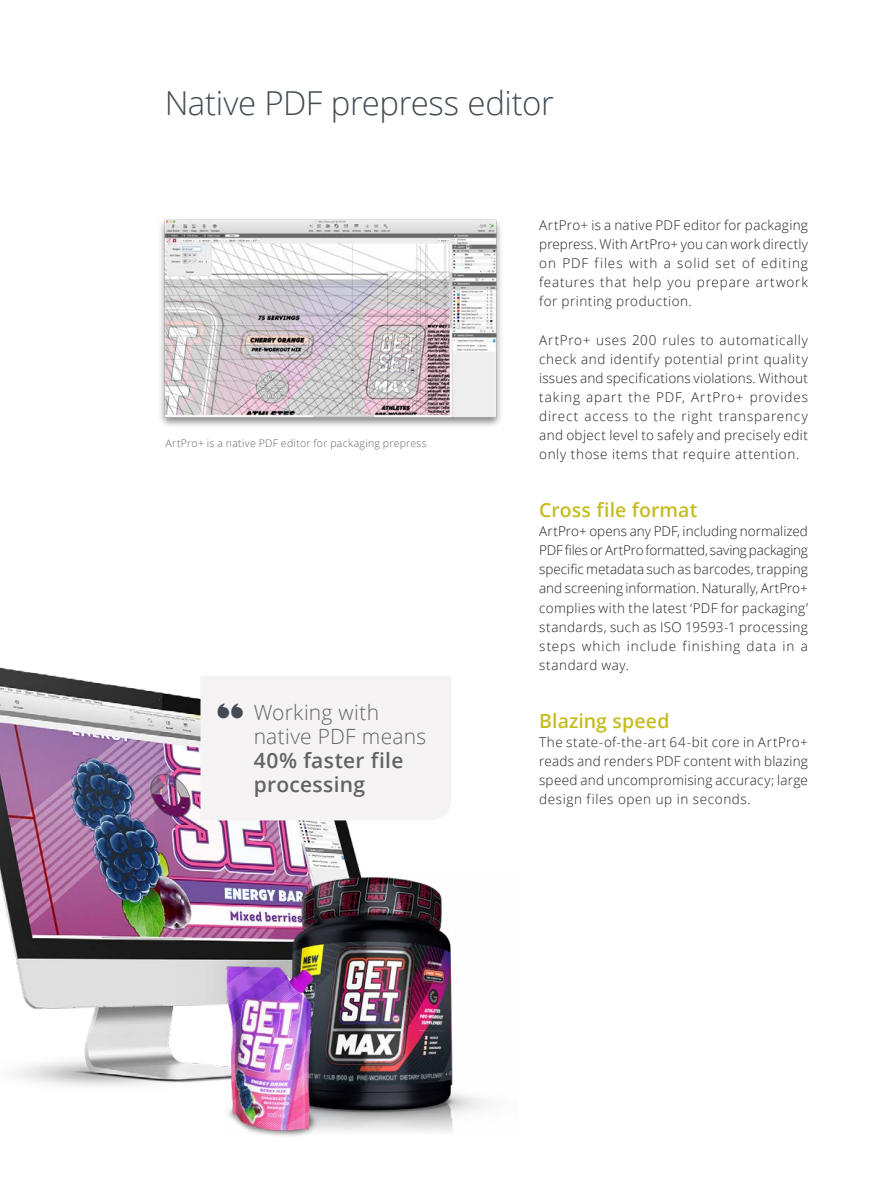
<style>
.page{position:relative;width:893px;height:1187px;background:#fff}
.page>*{position:absolute;margin:0;border:0;box-sizing:border-box;transform-origin:0 0}
.Heading_1{font:300 33px "Open Sans";letter-spacing:-.015em;color:#434c54}
.t1{font:300 21px/24px "Open Sans";letter-spacing:.01em;color:#636366}
.Heading_2{font:600 19.5px "Open Sans";letter-spacing:.005em;color:#c5bd22}
.Body_text_US{font:300 13.5px/19.2px "Open Sans";letter-spacing:.045em;color:#231f20;text-align:justify}
.t2{font:300 10.5px "Open Sans";letter-spacing:.03em;color:#636366}
.s1{font-weight:600}
</style>
<div class="page">
<img style="left:0;top:667px;width:359px;height:419px">
<img style="left:160px;top:219px;width:341px;height:207px">
<img style="left:225px;top:869px;width:261px;height:263px">
<img style="left:194px;top:954px;width:140px;height:183px">
<div style="left:200px;top:675px;width:251px;height:145px;background:#f5f3f4"></div>
<p class="Heading_1" style="left:165px;top:80px;width:391px">Native PDF prepress editor</p>
<p class="t2" style="left:165px;top:436px;width:263px">ArtPro+ is a native PDF editor for packaging prepress</p>
<p class="t1" style="left:254px;top:700px;width:174px">Working with native PDF means<br><span class="s1">40% faster file processing</span></p>
<p class="Body_text_US" style="left:539px;top:215px;width:270px">ArtPro+ is a native PDF editor for packaging prepress. With ArtPro+ you can work directly on PDF files with a solid set of editing features that help you prepare artwork for printing production.</p>
<p class="Body_text_US" style="left:539px;top:330px;width:270px">ArtPro+ uses 200 rules to automatically check and identify potential print quality issues and specifications violations. Without taking apart the PDF, ArtPro+ provides direct access to the right transparency and object level to safely and precisely edit only those items that require attention.</p>
<p class="Heading_2" style="left:539px;top:496px;width:160px">Cross file format</p>
<p class="Body_text_US" style="left:539px;top:521px;width:270px">ArtPro+ opens any PDF, including normalized PDF files or ArtPro formatted, saving packaging specific metadata such as barcodes, trapping and screening information. Naturally, ArtPro+ complies with the latest ‘PDF for packaging’ standards, such as ISO 19593-1 processing steps which include finishing data in a standard way.</p>
<p class="Heading_2" style="left:539px;top:707px;width:132px">Blazing speed</p>
<p class="Body_text_US" style="left:539px;top:731px;width:270px">The state-of-the-art 64-bit core in ArtPro+ reads and renders PDF content with blazing speed and uncompromising accuracy; large design files open up in seconds.</p>
</div>
